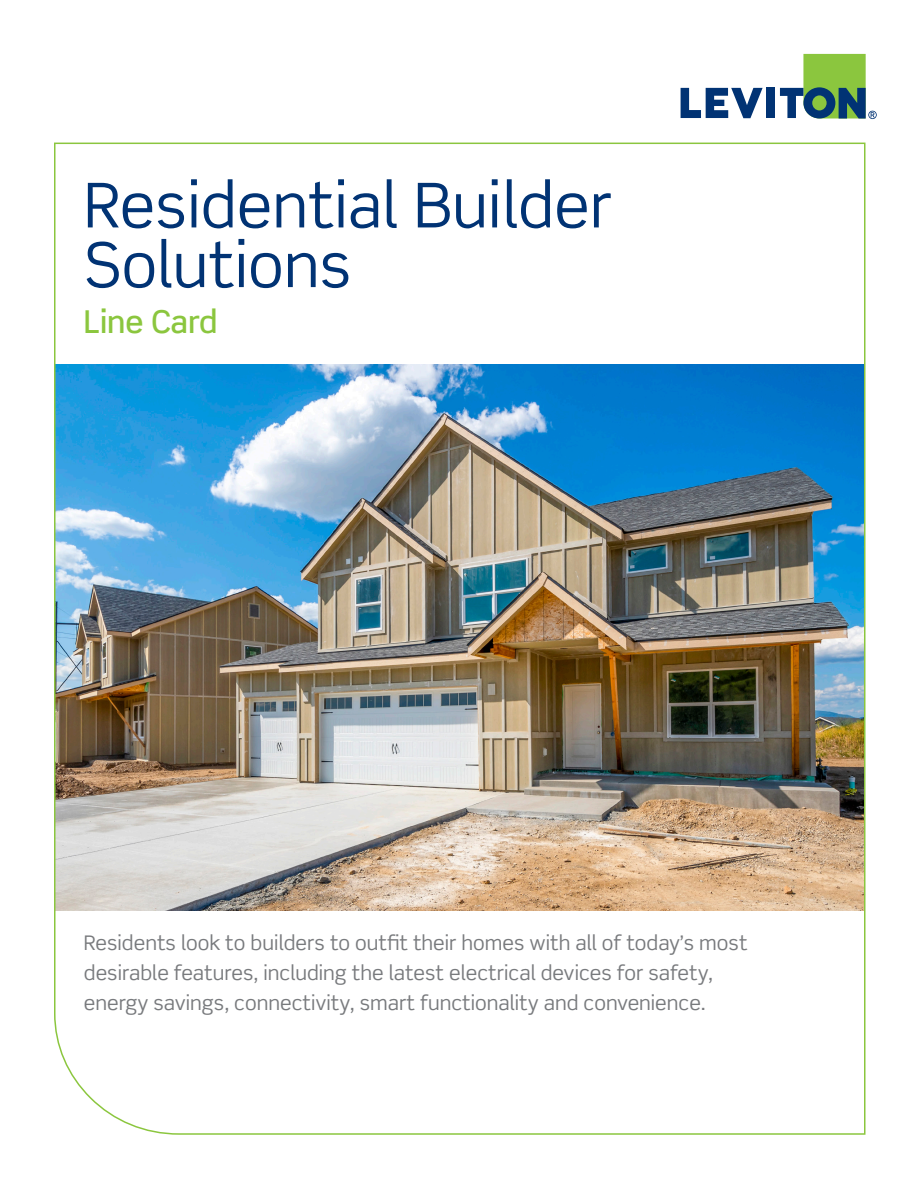
<style>
.page{position:relative;width:918px;height:1188px;background:#fff}
.page>*{position:absolute;margin:0;border:0;box-sizing:border-box;transform-origin:0 0}
.t1{font:61.8px "Scene Std";color:#013374}
.t2{font:500 31.5px "Scene Std";color:#8bc63e}
.t3{font:20.1px/30.3px "Scene Std";color:#787a7d}
</style>
<div class="page">
<svg style="left:681px;top:88px;width:82px;height:30px"></svg>
<div style="left:766px;top:88px;width:9px;height:30px;background:#013374"></div>
<svg style="left:780px;top:54px;width:97px;height:65px"></svg>
<img style="left:54px;top:142px;width:812px;height:993px">
<p class="t1" style="left:84px;top:167px;width:530px">Residential Builder</p>
<p class="t1" style="left:84px;top:226px;width:269px">Solutions</p>
<p class="t2" style="left:84px;top:302px;width:135px">Line Card</p>
<p class="t3" style="left:84px;top:927px;width:665px">Residents look to builders to outfit their homes with all of today’s most desirable features, including the latest electrical devices for safety, energy savings, connectivity, smart functionality and convenience.</p>
</div>
